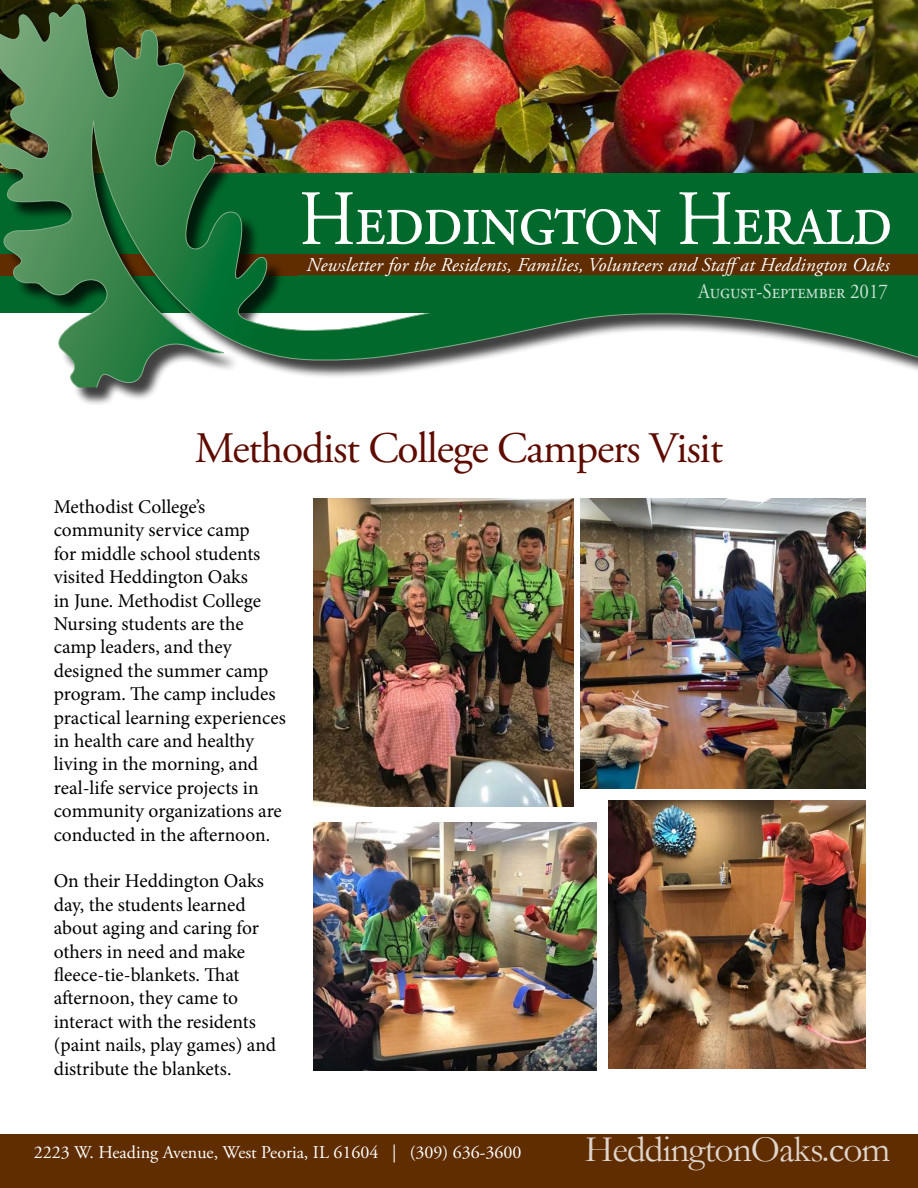
<style>
.page{position:relative;width:918px;height:1188px;background:#fff}
.page>*{position:absolute;margin:0;border:0;box-sizing:border-box;transform-origin:0 0}
.t1{font:78px "Adobe Garamond Pro";letter-spacing:-.025em;color:#fff;scale:.9 1}
.t2{font:43.5px "Adobe Garamond Pro";letter-spacing:-.025em;color:#5e0b00}
.t3{font:37.5px "Garamond";letter-spacing:-.025em;color:#dfd5cc}
.t4{font:21px "Adobe Garamond Pro";color:#cce1d5;scale:.9 1}
.t5{font:19.5px/23.4px "Minion Pro";color:#000}
.t6{font:italic 19.5px "Adobe Garamond Pro";letter-spacing:.01em;color:#fff}
.t7{font:18px "Adobe Garamond Pro";color:#fff}
</style>
<div class="page">
<div style="left:0;top:1134px;width:918px;height:54px;background:#602d00"></div>
<img style="left:313px;top:499px;width:260px;height:308px">
<img style="left:581px;top:498px;width:284px;height:290px">
<img style="left:609px;top:801px;width:256px;height:267px">
<img style="left:313px;top:823px;width:283px;height:248px">
<img style="left:0;top:1px;width:918px;height:387px">
<div style="left:299px;top:275px;width:619px;height:26px;background:#00692b"></div>
<div style="left:416px;top:296px;width:143px;height:16px;background:#00692b"></div>
<h1 class="t1" style="left:299px;top:172px;width:661px">Heddington Herald</h1>
<p class="t6" style="left:307px;top:253px;width:584px">Newsletter for the Residents, Families, Volunteers and Staffat Heddington Oaks</p>
<p class="t4" style="left:698px;top:279px;width:212px">August-September 2017</p>
<h2 class="t2" style="left:195px;top:423px;width:530px">Methodist College Campers Visit</h2>
<p class="t5" style="left:54px;top:495px;width:234px">Methodist College’s community service camp<br>for middle school students visited Heddington Oaks<br>in June. Methodist College<br>Nursing students are the camp leaders, and they designed the summer camp program. The camp includes practical learning experiences in health care and healthy living in the morning, and real-life service projects in community organizations are conducted in the afternoon.</p>
<p class="t5" style="left:54px;top:870px;width:224px">On their Heddington Oaks day, the students learned about aging and caring for others in need and make fleece-tie-blankets. That afternoon, they came to interact with the residents (paint nails, play games) and distribute the blankets.</p>
<p class="t7" style="left:34px;top:1141px;width:489px">2223 W. Heading Avenue, West Peoria, IL 61604 | (309) 636-3600</p>
<h3 class="t3" style="left:585px;top:1124px;width:307px">HeddingtonOaks.com</h3>
</div>
